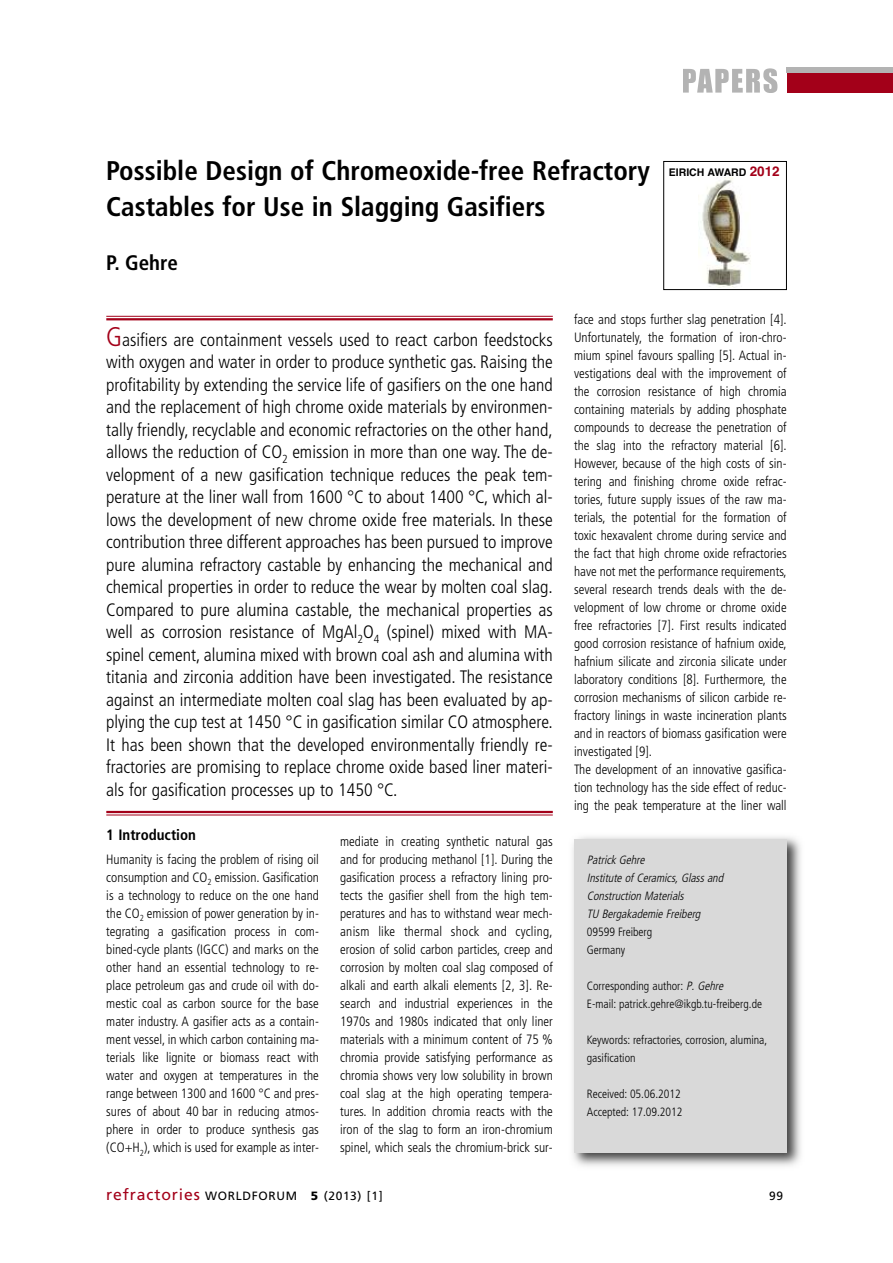
<style>
.page{position:relative;width:893px;height:1263px;background:#fff}
.page>*{position:absolute;margin:0;border:0;box-sizing:border-box;transform-origin:0 0}
.t1{font:700 condensed 27px/36px "Frutiger";color:#000}
.t2{font:700 condensed 21px "Frutiger";color:#000}
.t3{font:300 condensed 18px/22.5px "Frutiger";color:#000;text-align:justify}
.t4{font:700 condensed 15px "Frutiger";color:#000}
.t5{font:300 condensed 13.5px/18px "Frutiger";color:#000;text-align:justify}
.t6{font:300 condensed 12px/18px "Frutiger";color:#000}
.t7{font:italic 300 condensed 12px/18px "Frutiger";color:#000}
.t8{font:12px "Frutiger";letter-spacing:.055em;color:#000}
.t9{font:700 10.5px "Helvetica";color:#000}
.s1{font-size:13.5px;color:#a30019}
.s2{font-size:27px;color:#a30019}
.s3{font-style:italic}
.s4{font-size:15.75px;color:#a30019}
.s5{font-weight:900}
</style>
<div class="page">
<img style="left:572px;top:836px;width:229px;height:330px">
<div style="left:574px;top:839px;width:213px;height:313px;background:#d9d9d9"></div>
<hr style="left:106px;top:316px;width:447px;height:1px;background:#a30019">
<hr style="left:106px;top:318px;width:447px;height:2px;background:#a30019">
<hr style="left:106px;top:811px;width:447px;height:2px;background:#a30019">
<hr style="left:106px;top:815px;width:447px;height:1px;background:#a30019">
<img style="left:698px;top:178px;width:53px;height:109px">
<div style="left:663px;top:161px;width:124px;height:129px;border:1px solid #000"></div>
<svg style="left:683px;top:68px;width:94px;height:25px"></svg>
<div style="left:787px;top:68px;width:106px;height:5px;background:#b3b3b3"></div>
<div style="left:787px;top:73px;width:106px;height:20px;background:#a30019"></div>
<h1 class="t1" style="left:106px;top:155px;width:545px">Possible Design of Chromeoxide-free Refractory<br>Castables for Use in Slagging Gasifiers</h1>
<h2 class="t2" style="left:106px;top:254px;width:73px">P. Gehre</h2>
<p class="t9" style="left:669px;top:166px;width:112px">EIRICH AWARD <span class="s1">2012</span></p>
<p class="t3" style="left:106px;top:330px;width:448px"><span class="s2">G</span>asifiers are containment vessels used to react carbon feedstocks with oxygen and water in order to produce synthetic gas. Raising the profitability by extending the service life of gasifiers on the one hand and the replacement of high chrome oxide materials by environmen&shy;tally friendly, recyclable and economic refractories on the other hand, allows the reduction of CO<sub>2</sub> emission in more than one way. The de&shy;velopment of a new gasification technique reduces the peak tem&shy;perature at the liner wall from 1600 °C to about 1400 °C, which al&shy;lows the development of new chrome oxide free materials. In these contribution three different approaches has been pursued to improve pure alumina refractory castable by enhancing the mechanical and chemical properties in order to reduce the wear by molten coal slag.<br>Compared to pure alumina castable, the mechanical properties as well as corrosion resistance of MgAl<sub>2</sub>O<sub>4</sub> (spinel) mixed with MA&shy;spinel cement, alumina mixed with brown coal ash and alumina with titania and zirconia addition have been investigated. The resistance against an intermediate molten coal slag has been evaluated by ap&shy;plying the cup test at 1450 °C in gasification similar CO atmosphere.<br>It has been shown that the developed environmentally friendly re&shy;fractories are promising to replace chrome oxide based liner materi&shy;als for gasification processes up to 1450 °C.</p>
<p class="t4" style="left:106px;top:829px;width:91px">1 Introduction</p>
<p class="t5" style="left:106px;top:851px;width:214px">Humanity is facing the problem of rising oil consumption and CO<sub>2</sub> emission. Gasification is a technology to reduce on the one hand the CO<sub>2</sub> emission of power generation by in&shy;tegrating a gasification process in com&shy;bined-cycle plants (IGCC) and marks on the other hand an essential technology to re&shy;place petroleum gas and crude oil with do&shy;mestic coal as carbon source for the base mater industry. A gasifier acts as a contain&shy;ment vessel, in which carbon containing ma&shy;terials like lignite or biomass react with water and oxygen at temperatures in the range between 1300 and 1600 °C and pres&shy;sures of about 40 bar in reducing atmos&shy;phere in order to produce synthesis gas (CO+H<sub>2</sub>), which is used for example as inter-</p>
<p class="t5" style="left:340px;top:833px;width:214px">mediate in creating synthetic natural gas and for producing methanol [1]. During the gasification process a refractory lining pro&shy;tects the gasifier shell from the high tem&shy;peratures and has to withstand wear mech&shy;anism like thermal shock and cycling, erosion of solid carbon particles, creep and corrosion by molten coal slag composed of alkali and earth alkali elements [2, 3]. Re&shy;search and industrial experiences in the 1970s and 1980s indicated that only liner materials with a minimum content of 75 % chromia provide satisfying performance as chromia shows very low solubility in brown coal slag at the high operating tempera&shy;tures. In addition chromia reacts with the iron of the slag to form an iron-chromium spinel, which seals the chromium-brick sur-</p>
<p class="t5" style="left:574px;top:311px;width:214px;text-align:left">face and stops further slag penetration [4].<br>Unfortunately, the formation of iron-chro&shy;mium spinel favours spalling [5]. Actual in&shy;vestigations deal with the improvement of the corrosion resistance of high chromia containing materials by adding phosphate compounds to decrease the penetration of the slag into the refractory material [6].<br>However, because of the high costs of sin&shy;tering and finishing chrome oxide refrac&shy;tories, future supply issues of the raw ma&shy;terials, the potential for the formation of toxic hexavalent chrome during service and the fact that high chrome oxide refractories have not met the performance requirements, several research trends deals with the de&shy;velopment of low chrome or chrome oxide free refractories [7]. First results indicated good corrosion resistance of hafnium oxide, hafnium silicate and zirconia silicate under laboratory conditions [8]. Furthermore, the corrosion mechanisms of silicon carbide re&shy;fractory linings in waste incineration plants and in reactors of biomass gasification were investigated [9].<br>The development of an innovative gasifica&shy;tion technology has the side effect of reduc&shy;ing the peak temperature at the liner wall</p>
<p class="t7" style="left:587px;top:852px;width:140px">Patrick Gehre<br>Institute of Ceramics, Glass and<br>Construction Materials<br>TU Bergakademie Freiberg</p>
<p class="t6" style="left:587px;top:924px;width:67px">09599 Freiberg<br>Germany</p>
<p class="t6" style="left:587px;top:978px;width:177px">Corresponding author: <span class="s3">P.Gehre<br></span>E-mail: patrick.gehre@ikgb.tu-freiberg.de</p>
<p class="t6" style="left:587px;top:1032px;width:182px">Keywords: refractories, corrosion, alumina, gasification</p>
<p class="t6" style="left:587px;top:1086px;width:97px">Received: 05.06.2012<br>Accepted: 17.09.2012</p>
<p class="t8" style="left:106px;top:1191px;width:278px"><span class="s4">refractories</span> WORLDFORUM <span class="s5">5</span> (2013) [1]</p>
<p class="t8" style="left:769px;top:1191px;width:16px">99</p>
</div>
